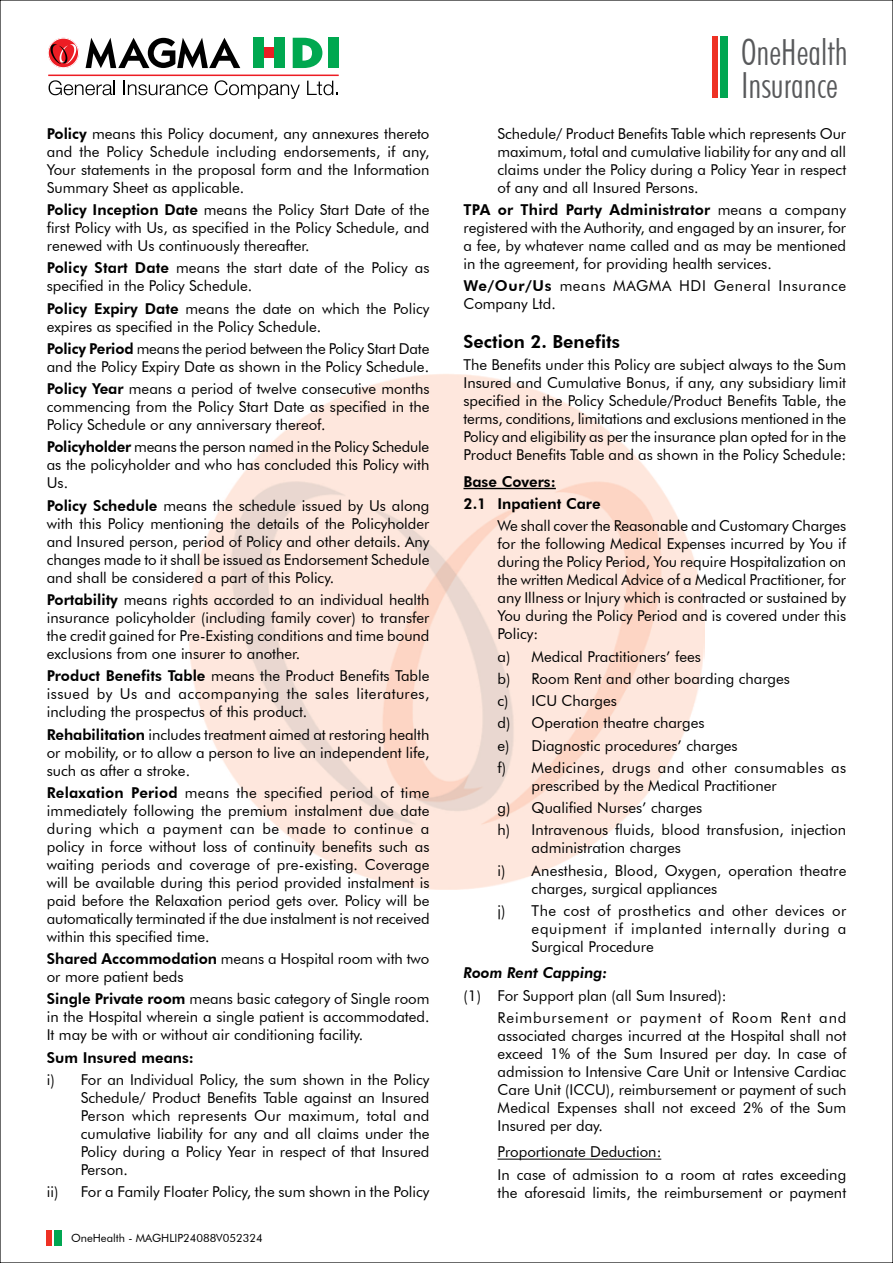
<style>
.page{position:relative;width:893px;height:1263px;background:#fff}
.page>*{position:absolute;margin:0;border:0;box-sizing:border-box;transform-origin:0 0}
.t1{font:300 condensed 36px/33px "Futura BT";color:#58595b}
.t2{font:800 18px "Futura BT";color:#000}
.t3{font:15px/18px "Futura BT";color:#000;text-align:justify}
.t4{font:15px/22.2px "Futura BT";letter-spacing:.055em;color:#000}
.t5{font:15px/22.2px "Futura BT";letter-spacing:.025em;color:#000}
.t6{font:15px/18px "Futura BT";letter-spacing:.045em;color:#000}
.t7{font:15px/18px "Futura BT";letter-spacing:.04em;color:#000}
.t8{font:800 15px/22.2px "Futura BT";color:#000}
.t9{font:italic 800 15px "Futura BT";color:#000}
.t10{font:11.25px "Futura BT";color:#000}
.s1{font-weight:800}
</style>
<div class="page">
<div style="left:720px;top:37px;width:8px;height:61px;background:#00a651"></div>
<div style="left:712px;top:37px;width:6px;height:61px;background:#ee3124"></div>
<div style="left:54px;top:1230px;width:8px;height:16px;background:#00a651"></div>
<div style="left:47px;top:1230px;width:5px;height:16px;background:#ee3124"></div>
<img style="left:189px;top:374px;width:515px;height:515px">
<svg style="left:86px;top:38px;width:154px;height:30px"></svg>
<svg style="left:48px;top:38px;width:31px;height:30px"></svg>
<div style="left:48px;top:38px;width:31px;height:30px;border:1px solid #fff;border-radius:50%"></div>
<svg style="left:51px;top:44px;width:25px;height:20px"></svg>
<svg style="left:293px;top:38px;width:29px;height:30px"></svg>
<div style="left:328px;top:38px;width:10px;height:30px;background:#00a850"></div>
<div style="left:274px;top:38px;width:10px;height:30px;background:#00a850"></div>
<div style="left:264px;top:48px;width:10px;height:10px;background:#ed1d24"></div>
<div style="left:253px;top:38px;width:11px;height:30px;background:#00a850"></div>
<svg style="left:49px;top:80px;width:66px;height:15px"></svg>
<svg style="left:124px;top:81px;width:84px;height:14px"></svg>
<svg style="left:215px;top:80px;width:85px;height:19px"></svg>
<svg style="left:307px;top:81px;width:31px;height:14px"></svg>
<hr style="left:49px;top:75px;width:289px;height:1px;background:#ed1d24">
<hr style="left:463px;top:488px;width:93px;height:1px;background:#000">
<hr style="left:497px;top:1159px;width:164px;height:1px;background:#000">
<p class="t3" style="left:47px;top:125px;width:384px"><span class="s1">Policy</span> means this Policy document, any annexures thereto and the Policy Schedule including endorsements, if any, Your statements in the proposal form and the Information Summary Sheet as applicable.</p>
<p class="t3" style="left:47px;top:201px;width:384px"><span class="s1">Policy Inception Date</span> means the Policy Start Date of the first Policy with Us, as specified in the Policy Schedule, and renewed with Us continuously thereafter.</p>
<p class="t3" style="left:47px;top:259px;width:384px"><span class="s1">Policy Start Date</span> means the start date of the Policy as specified in the Policy Schedule.</p>
<p class="t3" style="left:47px;top:299px;width:384px"><span class="s1">Policy Expiry Date</span> means the date on which the Policy expires as specified in the Policy Schedule.</p>
<p class="t3" style="left:47px;top:339px;width:384px"><span class="s1">Policy Period</span> means the period between the Policy Start Date and the Policy Expiry Date as shown in the Policy Schedule.</p>
<p class="t3" style="left:47px;top:380px;width:384px"><span class="s1">Policy Year</span> means a period of twelve consecutive months commencing from the Policy Start Date as specified in the Policy Schedule or any anniversary thereof.</p>
<p class="t3" style="left:47px;top:438px;width:384px"><span class="s1">Policyholder</span> means the person named in the Policy Schedule as the policyholder and who has concluded this Policy with Us.</p>
<p class="t3" style="left:47px;top:496px;width:384px"><span class="s1">Policy Schedule</span> means the schedule issued by Us along with this Policy mentioning the details of the Policyholder and Insured person, period of Policy and other details. Any changes made to it shall be issued as Endorsement Schedule and shall be considered a part of this Policy.</p>
<p class="t3" style="left:47px;top:590px;width:384px"><span class="s1">Portability</span> means rights accorded to an individual health insurance policyholder (including family cover) to transfer the credit gained for Pre-Existing conditions and time bound exclusions from one insurer to another.</p>
<p class="t3" style="left:47px;top:667px;width:384px"><span class="s1">Product Benefits Table</span> means the Product Benefits Table issued by Us and accompanying the sales literatures, including the prospectus of this product.</p>
<p class="t3" style="left:47px;top:725px;width:384px"><span class="s1">Rehabilitation</span> includes treatment aimed at restoring health or mobility, or to allow a person to live an independent life, such as after a stroke.</p>
<p class="t3" style="left:47px;top:783px;width:384px"><span class="s1">Relaxation Period</span> means the specified period of time immediately following the premium instalment due date during which a payment can be made to continue a policy in force without loss of continuity benefits such as waiting periods and coverage of pre-existing. Coverage will be available during this period provided instalment is paid before the Relaxation period gets over. Policy will be automatically terminated if the due instalment is not received within this specified time.</p>
<p class="t3" style="left:47px;top:949px;width:384px"><span class="s1">Shared Accommodation</span> means a Hospital room with two or more patient beds</p>
<p class="t3" style="left:47px;top:990px;width:384px"><span class="s1">Single Private room</span> means basic category of Single room in the Hospital wherein a single patient is accommodated.<br>It may be with or without air conditioning facility.</p>
<p class="t8" style="left:47px;top:1046px;width:149px">Sum Insured means:</p>
<p class="t3" style="left:81px;top:1070px;width:350px;text-indent:-34px">i) For an Individual Policy, the sum shown in the Policy Schedule/ Product Benefits Table against an Insured Person which represents Our maximum, total and cumulative liability for any and all claims under the Policy during a Policy Year in respect of that Insured Person.</p>
<p class="t3" style="left:47px;top:1182px;width:384px">ii) For a Family Floater Policy, the sum shown in the Policy</p>
<p class="t10" style="left:71px;top:1231px;width:193px">OneHealth - MAGHLIP24088V052324</p>
<h1 class="t1" style="left:741px;top:35px;width:108px">OneHealth<br>Insurance</h1>
<p class="t3" style="left:497px;top:125px;width:350px">Schedule/ Product Benefits Table which represents Our maximum, total and cumulative liability for any and all claims under the Policy during a Policy Year in respect of any and all Insured Persons.</p>
<p class="t3" style="left:463px;top:201px;width:384px"><span class="s1">TPA or Third Party Administrator</span> means a company registered with the Authority, and engaged by an insurer, for a fee, by whatever name called and as may be mentioned in the agreement, for providing health services.</p>
<p class="t7" style="left:463px;top:277px;width:384px"><span class="s1">We/Our/Us</span> means MAGMA HDI General Insurance<br>Company Ltd.</p>
<p class="t2" style="left:463px;top:331px;width:158px">Section 2. Benefits</p>
<p class="t3" style="left:463px;top:356px;width:384px">The Benefits under this Policy are subject always to the Sum Insured and Cumulative Bonus, if any, any subsidiary limit specified in the Policy Schedule/Product Benefits Table, the terms, conditions, limitations and exclusions mentioned in the Policy and eligibility as per the insurance plan opted for in the Product Benefits Table and as shown in the Policy Schedule:</p>
<p class="t8" style="left:463px;top:470px;width:139px">Base Covers:<br>2.1 Inpatient Care</p>
<p class="t3" style="left:497px;top:517px;width:350px">We shall cover the Reasonable and Customary Charges for the following Medical Expenses incurred by You if during the Policy Period, You require Hospitalization on the written Medical Advice of a Medical Practitioner, for any Illness or Injury which is contracted or sustained by You during the Policy Period and is covered under this Policy:</p>
<p class="t3" style="left:497px;top:645px;width:350px;line-height:22.2px;text-align:left">a) Medical Practitioners’ fees<br>b) Room Rent and other boarding charges<br>c) ICU Charges<br>d) Operation theatre charges<br>e) Diagnostic procedures’ charges<br>f) Medicines, drugs and other consumables as</p>
<p class="t3" style="left:498px;top:774px;width:350px;line-height:22.2px;text-align:left;text-indent:34px">prescribed by the Medical Practitioner<br>g) Qualified Nurses’ charges<br>h) Intravenous fluids, blood transfusion, injection</p>
<p class="t3" style="left:498px;top:837px;width:350px;line-height:22.2px;text-indent:34px">administration charges<br>i) Anesthesia, Blood, Oxygen, operation theatre</p>
<p class="t5" style="left:498px;top:877px;width:350px;text-indent:34px">charges, surgical appliances<br>j) The cost of prosthetics and other devices or</p>
<p class="t6" style="left:532px;top:919px;width:316px">equipment if implanted internally during a<br>Surgical Procedure</p>
<p class="t9" style="left:464px;top:964px;width:145px">Room Rent Capping:</p>
<p class="t4" style="left:498px;top:984px;width:350px;text-indent:-34px">(1) For Support plan (all Sum Insured):<br>Reimbursement or payment of Room Rent and</p>
<p class="t3" style="left:498px;top:1026px;width:350px">associated charges incurred at the Hospital shall not exceed 1% of the Sum Insured per day. In case of admission to Intensive Care Unit or Intensive Cardiac Care Unit (ICCU), reimbursement or payment of such Medical Expenses shall not exceed 2% of the Sum Insured per day.</p>
<p class="t3" style="left:498px;top:1141px;width:350px;line-height:22.2px">Proportionate Deduction:<br>In case of admission to a room at rates exceeding</p>
<p class="t3" style="left:498px;top:1183px;width:350px">the aforesaid limits, the reimbursement or payment</p>
</div>
